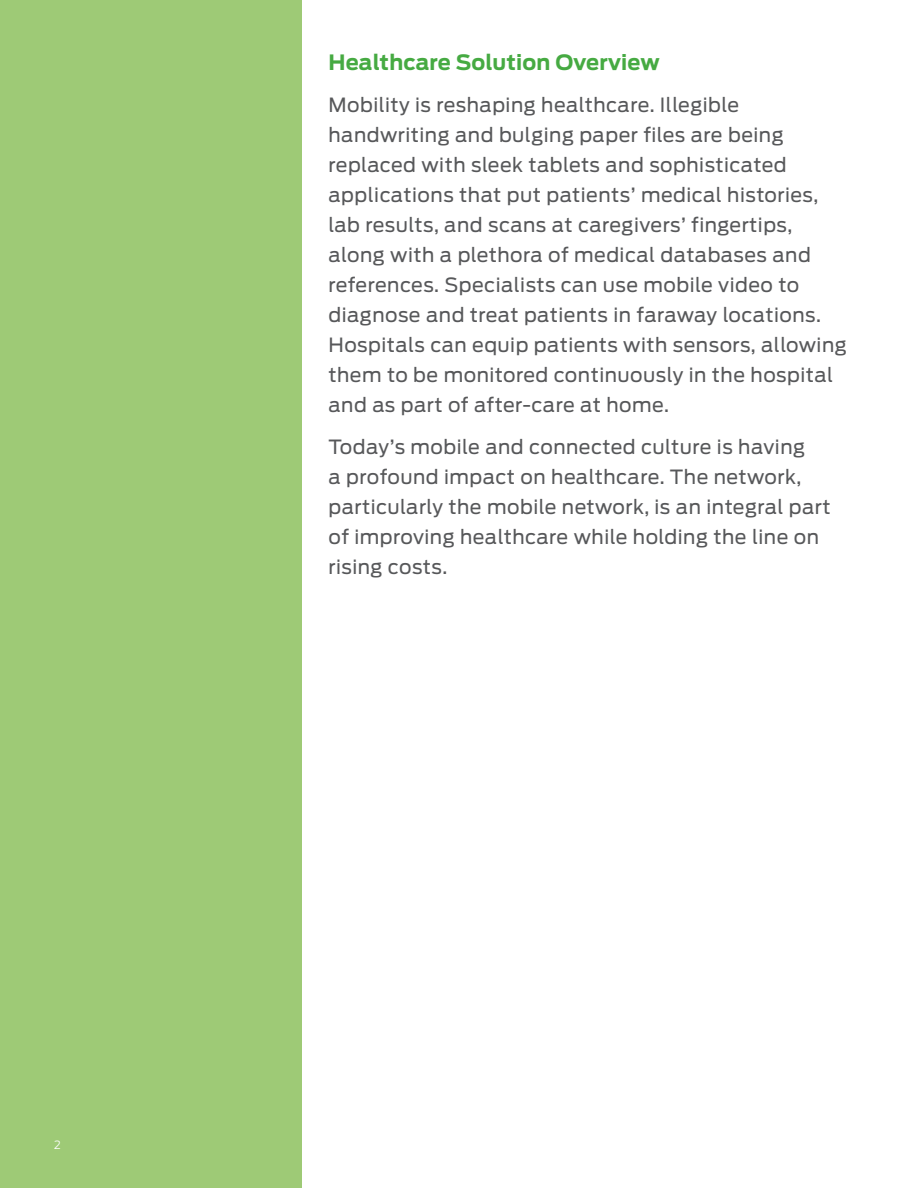
<style>
.page{position:relative;width:918px;height:1188px;background:#fff}
.page>*{position:absolute;margin:0;border:0;box-sizing:border-box;transform-origin:0 0}
.t1{font:700 21px "Antenna";letter-spacing:.01em;color:#46aa42}
.t2{font:19.5px/30px "Antenna";letter-spacing:.025em;color:#57585a}
.t3{font:300 11.25px "Antenna";color:#fff}
</style>
<div class="page">
<div style="left:0;top:0;width:302px;height:1188px;background:#9eca76"></div>
<p class="t3" style="left:54px;top:1139px;width:8px">2</p>
<p class="t1" style="left:328px;top:49px;width:333px">Healthcare Solution Overview</p>
<p class="t2" style="left:328px;top:90px;width:520px">Mobility is reshaping healthcare. Illegible handwriting and bulging paper files are being replaced with sleek tablets and sophisticated applications that put patients’ medical histories, lab results, and scans at caregivers’ fingertips, along with a plethora of medical databases and references. Specialists can use mobile video to diagnose and treat patients in faraway locations.<br>Hospitals can equip patients with sensors, allowing them to be monitored continuously in the hospital and as part of after-care at home.</p>
<p class="t2" style="left:328px;top:432px;width:504px">Today’s mobile and connected culture is having<br>a profound impact on healthcare. The network, particularly the mobile network, is an integral part of improving healthcare while holding the line on rising costs.</p>
</div>
